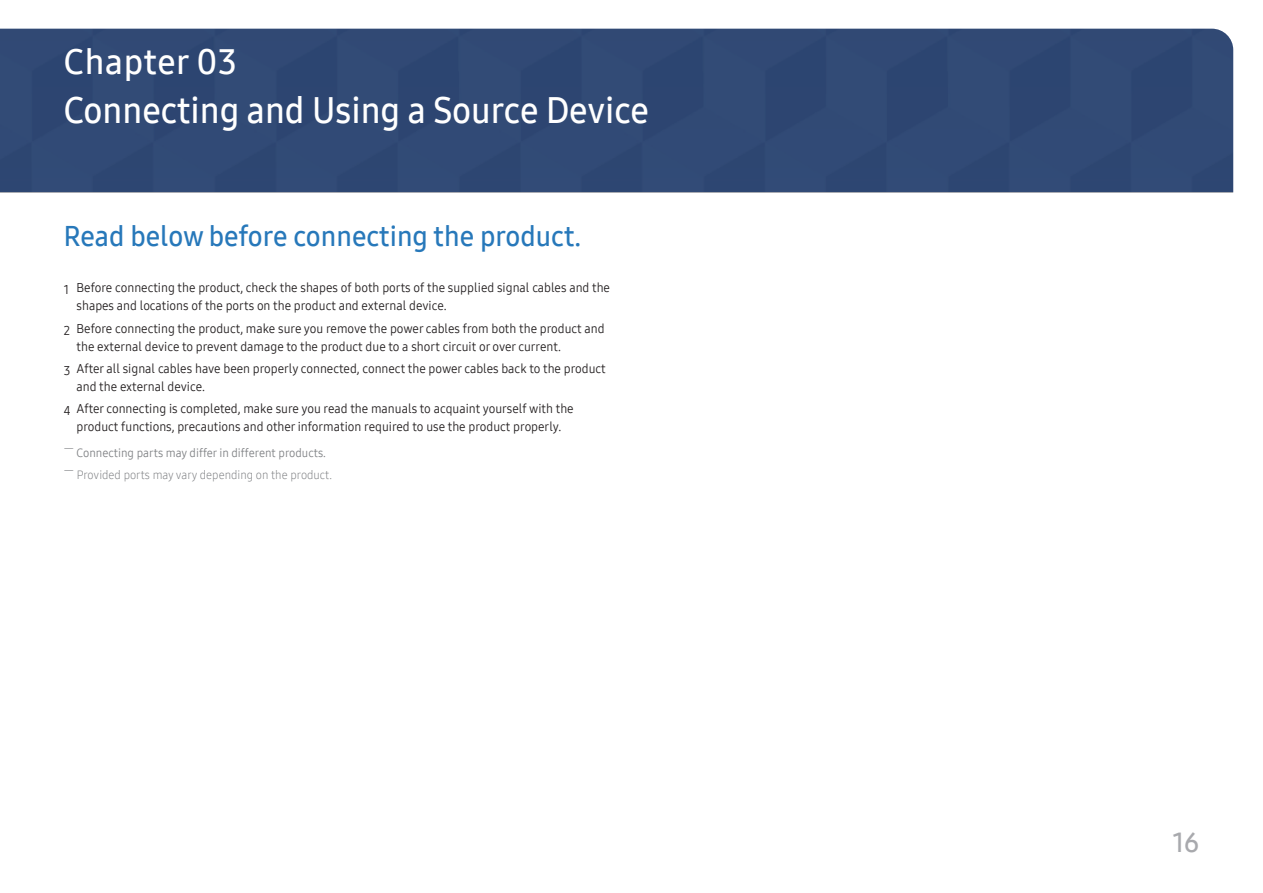
<style>
.page{position:relative;width:1263px;height:893px;background:#fff}
.page>*{position:absolute;margin:0;border:0;box-sizing:border-box;transform-origin:0 0}
.Chapter{font:36px "Samsung One 600";color:#fff}
.Description-Chapter1{font:34.5px "Samsung One 600";letter-spacing:.02em;color:#fff}
.Heading1{font:27.9px "Samsung One 600";color:#2778ba}
.t1{font:27px "Samsung One 600";color:#a8a9ad}
.t2{font:12.75px/18px "Samsung One 400";color:#231f20;scale:.96 1}
.t3{font:12px "Samsung One 400";color:#808285;scale:.96 1}
.t4{font:12px "Samsung One 300";color:#808285;scale:.96 1}
</style>
<div class="page">
<div style="left:0;top:29px;width:1233px;height:163px;background:#314a75"></div>
<p class="Description-Chapter1" style="left:64px;top:39px;width:175px">Chapter 03</p>
<p class="Chapter" style="left:64px;top:86px;width:587px">Connecting and Using a Source Device</p>
<p class="Heading1" style="left:64px;top:218px;width:519px">Read below before connecting the product.</p>
<p class="t2" style="left:77px;top:279px;width:557px;text-indent:-13px">1 Before connecting the product, check the shapes of both ports of the supplied signal cables and the shapes and locations of the ports on the product and external device.</p>
<p class="t2" style="left:77px;top:319px;width:552px;text-indent:-13px">2 Before connecting the product, make sure you remove the power cables from both the product and the external device to prevent damage to the product due to a short circuit or over current.</p>
<p class="t2" style="left:77px;top:359px;width:553px;text-indent:-13px">3 After all signal cables have been properly connected, connect the power cables back to the product and the external device.</p>
<p class="t2" style="left:64px;top:400px;width:533px;text-align:center">4 After connecting is completed, make sure you read the manuals to acquaint yourself with the product functions, precautions and other information required to use the product properly.</p>
<p class="t3" style="left:64px;top:445px;width:275px"><sup>―</sup> Connecting parts may differ in different products.</p>
<p class="t4" style="left:64px;top:467px;width:281px">― Provided ports may vary depending on the product.</p>
<h3 class="t1" style="left:1172px;top:825px;width:28px">16</h3>
</div>
